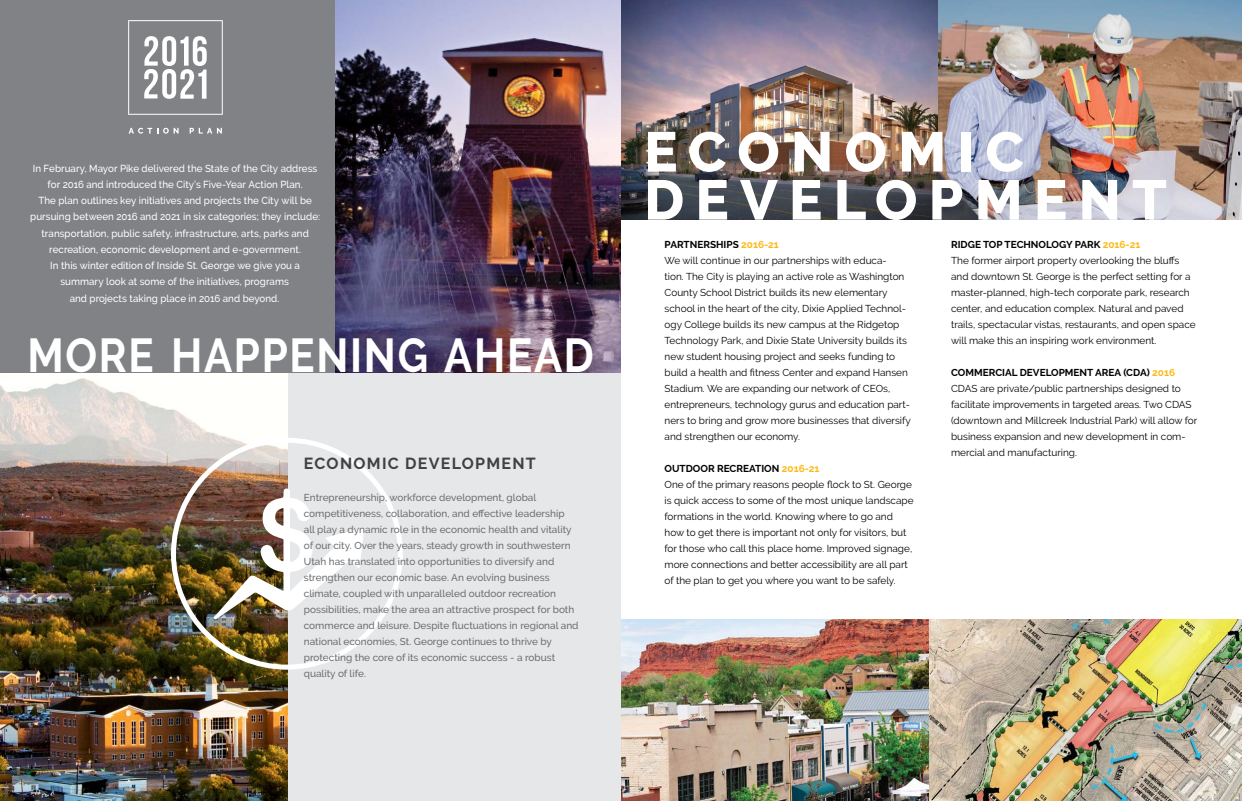
<style>
.page{position:relative;width:1242px;height:801px;background:#fff}
.page>*{position:absolute;margin:0;border:0;box-sizing:border-box;transform-origin:0 0}
.t1{font:700 47.5px "Raleway";letter-spacing:.04em;color:#fff;scale:.88 1}
.t2{font:700 16px "Raleway";letter-spacing:.08em;color:#414042}
.t3{font:500 10.2px/16.3px "Raleway";letter-spacing:.005em;color:#fff;text-align:center;scale:.96 1}
.t4{font:10px/16px "Raleway";color:#000}
.t5{font:500 10px/16px "Raleway";color:#6d6e71}
.s1{font-weight:700}
.s2{font-weight:700;color:#fdb913}
</style>
<div class="page">
<img style="left:621px;top:0;width:621px;height:220px">
<img style="left:928px;top:620px;width:314px;height:181px">
<img style="left:621px;top:620px;width:307px;height:181px">
<svg style="left:648px;top:132px;width:28px;height:40px"></svg>
<svg style="left:690px;top:132px;width:36px;height:40px"></svg>
<svg style="left:739px;top:132px;width:39px;height:40px"></svg>
<svg style="left:795px;top:132px;width:35px;height:40px"></svg>
<svg style="left:846px;top:132px;width:40px;height:40px"></svg>
<svg style="left:902px;top:132px;width:40px;height:40px"></svg>
<div style="left:961px;top:132px;width:9px;height:40px;background:#fff"></div>
<svg style="left:987px;top:132px;width:36px;height:40px"></svg>
<svg style="left:648px;top:180px;width:35px;height:40px"></svg>
<svg style="left:699px;top:180px;width:28px;height:40px"></svg>
<svg style="left:740px;top:180px;width:38px;height:40px"></svg>
<svg style="left:793px;top:180px;width:28px;height:40px"></svg>
<svg style="left:837px;top:180px;width:29px;height:40px"></svg>
<svg style="left:876px;top:180px;width:40px;height:40px"></svg>
<svg style="left:932px;top:180px;width:30px;height:40px"></svg>
<svg style="left:978px;top:180px;width:41px;height:40px"></svg>
<svg style="left:1038px;top:180px;width:28px;height:40px"></svg>
<svg style="left:1082px;top:180px;width:35px;height:40px"></svg>
<svg style="left:1133px;top:180px;width:33px;height:40px"></svg>
<div style="left:0;top:348px;width:621px;height:453px;background:#e6e7e8"></div>
<img style="left:0;top:372px;width:288px;height:429px">
<div style="left:0;top:0;width:621px;height:372px;background:#808285"></div>
<img style="left:336px;top:1px;width:285px;height:371px">
<svg style="left:129px;top:128px;width:50px;height:6px"></svg>
<svg style="left:190px;top:128px;width:32px;height:6px"></svg>
<svg style="left:128px;top:20px;width:95px;height:95px"></svg>
<img style="left:171px;top:438px;width:232px;height:232px">
<img style="left:214px;top:489px;width:150px;height:130px">
<p class="t3" style="left:30px;top:160px;width:303px">In February, Mayor Pike delivered the State of the City address for 2016 and introduced the City’s Five-Year Action Plan.<br>The plan outlines key initiatives and projects the City will be pursuing between 2016 and 2021 in six categories; they include: transportation, public safety, infrastructure, arts, parks and recreation, economic development and e-government.<br>In this winter edition of Inside St. George we give you a summary look at some of the initiatives, programs<br>and projects taking place in 2016 and beyond.</p>
<h1 class="t1" style="left:27px;top:329px;width:645px">MORE HAPPENING AHEAD</h1>
<h2 class="t2" style="left:304px;top:454px;width:233px">ECONOMIC DEVELOPMENT</h2>
<p class="t5" style="left:304px;top:489px;width:276px">Entrepreneurship, workforce development, global competitiveness, collaboration, and effective leadership<br>all play a dynamic role in the economic health and vitality of our city. Over the years, steady growth in southwestern Utah has translated into opportunities to diversify and strengthen our economic base. An evolving business climate, coupled with unparalleled outdoor recreation possibilities, make the area an attractive prospect for both commerce and leisure. Despite fluctuations in regional and national economies, St. George continues to thrive by protecting the core of its economic success - a robust quality of life.</p>
<p class="t4" style="left:665px;top:236px;width:248px"><span class="s1">PARTNERSHIPS</span> <span class="s2">2016-21<br></span>We will continue in our partnerships with educa-<br>tion. The City is playing an active role as Washington County School District builds its new elementary school in the heart of the city, Dixie Applied Technol&shy;ogy College builds its new campus at the Ridgetop Technology Park, and Dixie State University builds its new student housing project and seeks funding to build a health and fitness Center and expand Hansen Stadium. We are expanding our network of CEOs, entrepreneurs, technology gurus and education part&shy;ners to bring and grow more businesses that diversify and strengthen our economy.</p>
<p class="t4" style="left:665px;top:460px;width:251px"><span class="s1">OUTDOOR RECREATION</span> <span class="s2">2016-21<br></span>One of the primary reasons people flock to St. George is quick access to some of the most unique landscape formations in the world. Knowing where to go and how to get there is important not only for visitors, but for those who call this place home. Improved signage, more connections and better accessibility are all part of the plan to get you where you want to be safely.</p>
<p class="t4" style="left:951px;top:236px;width:246px"><span class="s1">RIDGE TOP TECHNOLOGY PARK</span> <span class="s2">2016-21<br></span>The former airport property overlooking the bluffs and downtown St. George is the perfect setting for a master-planned, high-tech corporate park, research center, and education complex. Natural and paved trails, spectacular vistas, restaurants, and open space will make this an inspiring work environment.</p>
<p class="t4" style="left:951px;top:364px;width:248px"><span class="s1">COMMERCIAL DEVELOPMENT AREA (CDA)</span> <span class="s2">2016<br></span>CDAS are private/public partnerships designed to facilitate improvements in targeted areas. Two CDAS (downtown and Millcreek Industrial Park) will allow for business expansion and new development in com&shy;mercial and manufacturing.</p>
</div>
